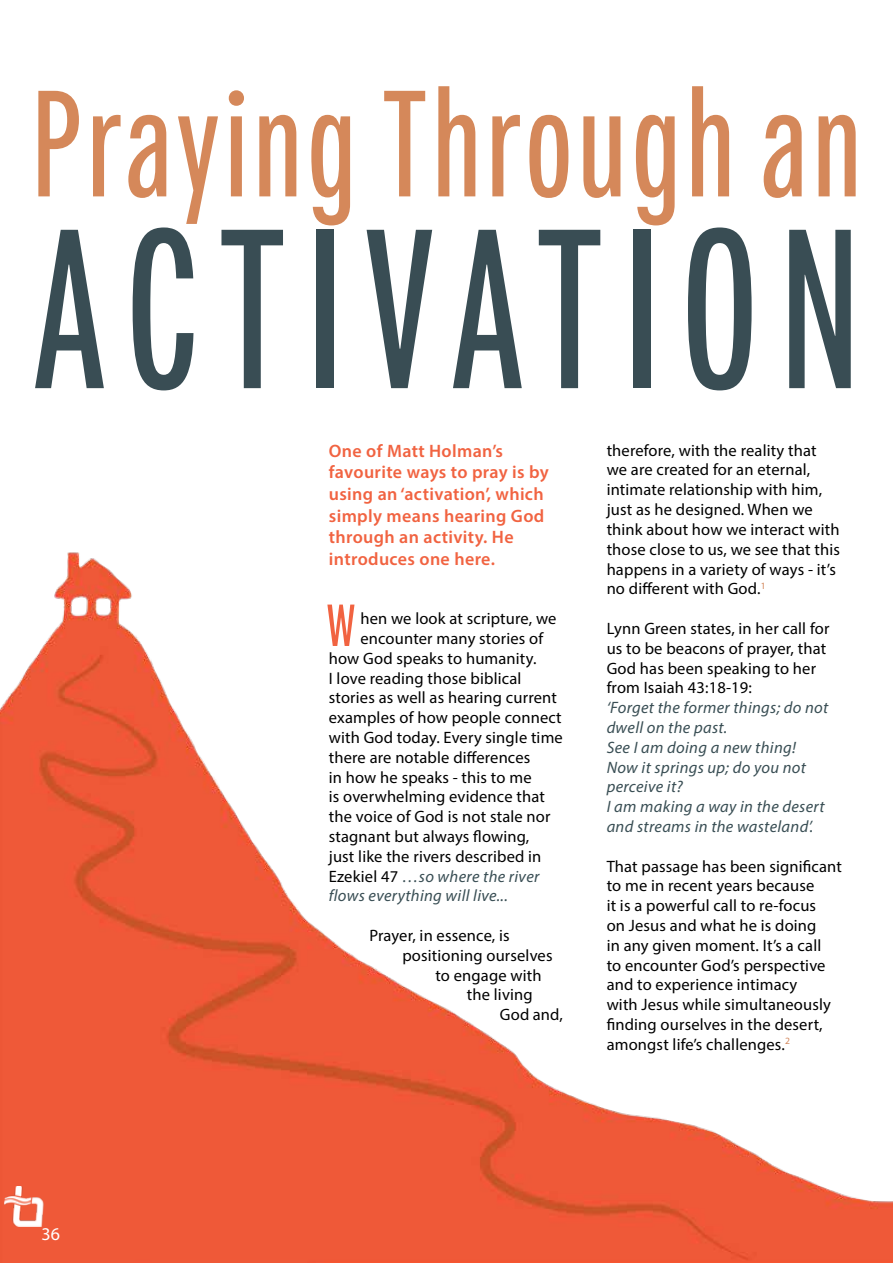
<style>
.page{position:relative;width:893px;height:1263px;background:#fff}
.page>*{position:absolute;margin:0;border:0;box-sizing:border-box;transform-origin:0 0}
.t1{font:600 229.5px "Fairweather";letter-spacing:.085em;color:#394d54}
.t2{font:600 153px "Fairweather";letter-spacing:.03em;color:#d5885a}
.t3{font:600 60px "Fairweather";color:#f16341}
.t4{font:600 18px/21.6px "Myriad Pro";letter-spacing:.02em;color:#f16341}
.t5{font:18px "Myriad Pro";color:#fff}
.t6{font:16.5px/19.8px "Myriad Pro";letter-spacing:.01em;color:#000}
.t7{font:italic 16.5px/19.8px "Myriad Pro";letter-spacing:.02em;color:#394e54}
.s1{font-style:normal;color:#000}
</style>
<div class="page">
<img style="left:0;top:552px;width:893px;height:711px">
<img style="left:4px;top:1186px;width:40px;height:40px">
<h2 class="t2" style="left:31px;top:61px;width:832px">Praying Through an</h2>
<h1 class="t1" style="left:31px;top:185px;width:831px">ACTIVATION</h1>
<p class="t5" style="left:41px;top:1222px;width:20px">36</p>
<p class="t4" style="left:329px;top:439px;width:222px">One of Matt Holman’s favourite ways to pray is by using an ‘activation’, which simply means hearing God through an activity. He introduces one here.</p>
<h3 class="t3" style="left:326px;top:593px;width:31px">W</h3>
<p class="t6" style="left:360px;top:608px;width:198px">hen we look at scripture, we</p>
<p class="t6" style="left:360px;top:628px;width:184px">encounter many stories of</p>
<p class="t6" style="left:329px;top:648px;width:209px">how God speaks to humanity.</p>
<p class="t6" style="left:329px;top:668px;width:194px">I love reading those biblical</p>
<p class="t6" style="left:329px;top:688px;width:230px">stories as well as hearing current</p>
<p class="t6" style="left:329px;top:707px;width:234px">examples of how people connect</p>
<p class="t6" style="left:329px;top:727px;width:236px">with God today. Every single time</p>
<p class="t6" style="left:329px;top:747px;width:203px">there are notable differences</p>
<p class="t6" style="left:329px;top:767px;width:204px">in how he speaks - this to me</p>
<p class="t6" style="left:329px;top:787px;width:218px">is overwhelming evidence that</p>
<p class="t6" style="left:329px;top:806px;width:223px">the voice of God is not stale nor</p>
<p class="t6" style="left:329px;top:826px;width:202px">stagnant but always flowing,</p>
<p class="t6" style="left:329px;top:846px;width:214px">just like the rivers described in</p>
<p class="t7" style="left:329px;top:866px;width:212px"><span class="s1">Ezekiel 47</span> …so where the river</p>
<p class="t7" style="left:329px;top:886px;width:181px">flows everything will live...</p>
<p class="t6" style="left:369px;top:925px;width:142px">Prayer, in essence, is</p>
<p class="t6" style="left:402px;top:945px;width:152px">positioning ourselves</p>
<p class="t6" style="left:435px;top:965px;width:108px">to engage with</p>
<p class="t6" style="left:467px;top:985px;width:67px">the living</p>
<p class="t6" style="left:500px;top:1004px;width:64px">God and,</p>
<p class="t6" style="left:607px;top:440px;width:235px">therefore, with the reality that we are created for an eternal, intimate relationship with him, just as he designed. When we think about how we interact with those close to us, we see that this happens in a variety of ways - it’s no different with God.<sup>1</sup></p>
<p class="t6" style="left:607px;top:618px;width:224px">Lynn Green states, in her call for us to be beacons of prayer, that<br>God has been speaking to her from Isaiah 43:18-19:</p>
<p class="t7" style="left:607px;top:697px;width:223px">‘Forget the former things; do not dwell on the past.<br>See I am doing a new thing!<br>Now it springs up; do you not perceive it?<br>I am making a way in the desert and streams in the wasteland’.</p>
<p class="t6" style="left:607px;top:856px;width:237px">That passage has been significant to me in recent years because<br>it is a powerful call to re-focus<br>on Jesus and what he is doing<br>in any given moment. It’s a call<br>to encounter God’s perspective and to experience intimacy<br>with Jesus while simultaneously finding ourselves in the desert, amongst life’s challenges.<sup>2</sup></p>
</div>
